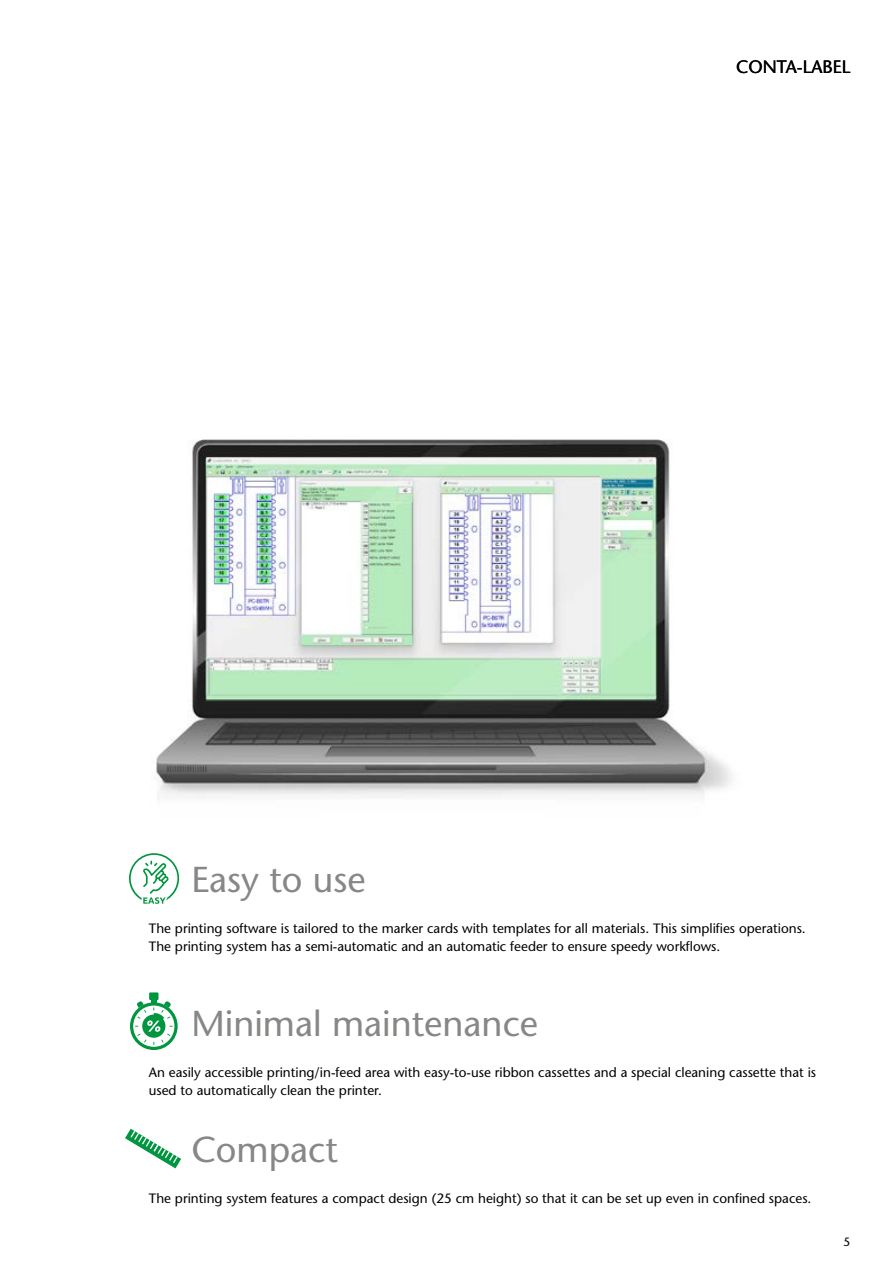
<style>
.page{position:relative;width:893px;height:1263px;background:#fff}
.page>*{position:absolute;margin:0;border:0;box-sizing:border-box;transform-origin:0 0}
.t1{font:500 36px "Stone Sans Std";color:#878786}
.t2{font:500 18px "Stone Sans Std";color:#000}
.t3{font:500 13.5px/18px "Stone Sans Std";color:#000}
.t4{font:500 12px "Stone Sans Std";color:#000}
</style>
<div class="page">
<img style="left:151px;top:439px;width:581px;height:359px">
<svg style="left:129px;top:853px;width:50px;height:51px"></svg>
<svg style="left:125px;top:1129px;width:56px;height:39px"></svg>
<svg style="left:130px;top:1002px;width:48px;height:48px"></svg>
<svg style="left:133px;top:1005px;width:41px;height:42px"></svg>
<div style="left:149px;top:992px;width:9px;height:8px;background:#00963f"></div>
<svg style="left:135px;top:999px;width:38px;height:46px"></svg>
<h2 class="t2" style="left:736px;top:56px;width:116px">CONTA-LABEL</h2>
<h1 class="t1" style="left:191px;top:858px;width:176px">Easy to use</h1>
<p class="t3" style="left:149px;top:919px;width:658px">The printing software is tailored to the marker cards with templates for all materials. This simplifies operations.<br>The printing system has a semi-automatic and an automatic feeder to ensure speedy workflows.</p>
<h1 class="t1" style="left:191px;top:1002px;width:348px">Minimal maintenance</h1>
<p class="t3" style="left:149px;top:1063px;width:669px">An easily accessible printing/in-feed area with easy-to-use ribbon cassettes and a special cleaning cassette that is used to automatically clean the printer.</p>
<h1 class="t1" style="left:191px;top:1128px;width:148px">Compact</h1>
<p class="t3" style="left:149px;top:1189px;width:664px">The printing system features a compact design (25 cm height) so that it can be set up even in confined spaces.</p>
<p class="t4" style="left:844px;top:1235px;width:8px">5</p>
</div>
